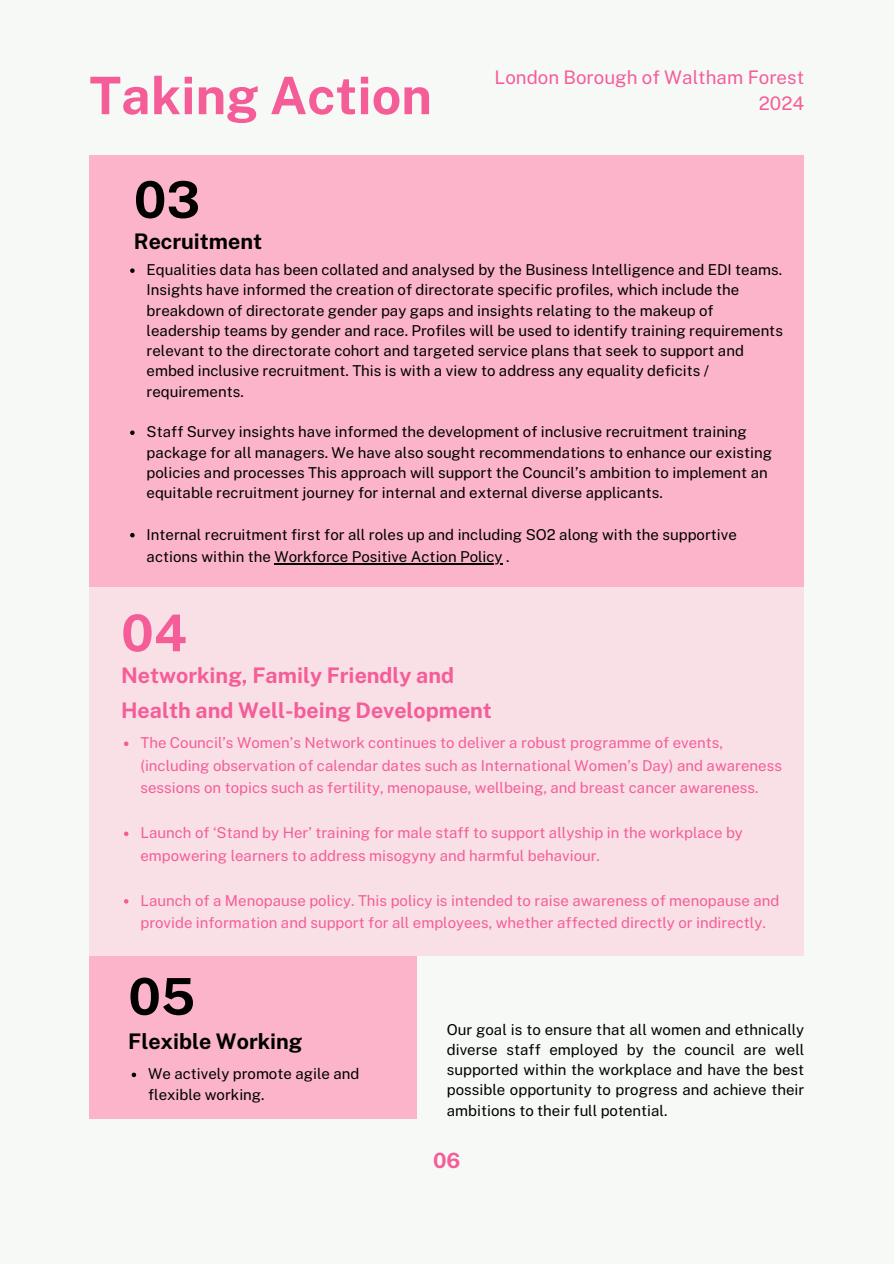
<style>
.page{position:relative;width:894px;height:1264px;background:#fff}
.page>*{position:absolute;margin:0;border:0;box-sizing:border-box;transform-origin:0 0}
.t1{font:700 51.75px "Public Sans";color:#f55d98}
.t2{font:700 50.7px "Public Sans";color:#000}
.t3{font:700 50.7px "Public Sans";color:#f55d98}
.t4{font:700 21.45px/35.4px "Public Sans";color:#f55d98}
.t5{font:700 21.45px "Public Sans";color:#000}
.t6{font:700 21px "Public Sans";color:#f55d98}
.t7{font:18.75px/25.8px "Public Sans";color:#f55d98;text-align:right}
.t8{font:15px/20.2px "Public Sans";color:#000}
.t9{font:15px/22.5px "Public Sans";color:#f55d98}
</style>
<div class="page">
<div style="left:0;top:0;width:893px;height:1263px;background:#f7f9f7"></div>
<div style="left:89px;top:156px;width:715px;height:431px;background:#fbb4c9"></div>
<svg style="left:130px;top:268px;width:5px;height:5px"></svg>
<svg style="left:130px;top:430px;width:5px;height:5px"></svg>
<svg style="left:130px;top:533px;width:5px;height:4px"></svg>
<hr style="left:274px;top:563px;width:228px;height:1px;background:#000">
<div style="left:89px;top:587px;width:715px;height:368px;background:#f8e0e6"></div>
<svg style="left:124px;top:741px;width:4px;height:5px"></svg>
<svg style="left:124px;top:831px;width:4px;height:5px"></svg>
<svg style="left:124px;top:899px;width:4px;height:4px"></svg>
<div style="left:89px;top:956px;width:328px;height:162px;background:#fbb4c9"></div>
<svg style="left:132px;top:1072px;width:4px;height:5px"></svg>
<h1 class="t1" style="left:89px;top:65px;width:344px">Taking Action</h1>
<p class="t7" style="left:494px;top:64px;width:311px">London Borough of Waltham Forest<br>2024</p>
<h2 class="t2" style="left:134px;top:170px;width:68px">03</h2>
<h3 class="t5" style="left:134px;top:229px;width:130px">Recruitment</h3>
<p class="t8" style="left:147px;top:259px;width:637px">Equalities data has been collated and analysed by the Business Intelligence and EDI teams.<br>Insights have informed the creation of directorate specific profiles, which include the breakdown of directorate gender pay gaps and insights relating to the makeup of leadership teams by gender and race. Profiles will be used to identify training requirements relevant to the directorate cohort and targeted service plans that seek to support and embed inclusive recruitment. This is with a view to address any equality deficits / requirements.</p>
<p class="t8" style="left:147px;top:421px;width:627px">Staff Survey insights have informed the development of inclusive recruitment training package for all managers. We have also sought recommendations to enhance our existing policies and processes This approach will support the Council’s ambition to implement an equitable recruitment journey for internal and external diverse applicants.</p>
<p class="t8" style="left:147px;top:523px;width:591px;line-height:22.5px">Internal recruitment first for all roles up and including SO2 along with the supportive actions within the Workforce Positive Action Policy .</p>
<h2 class="t3" style="left:121px;top:603px;width:67px">04</h2>
<h3 class="t4" style="left:121px;top:657px;width:372px">Networking, Family Friendly and<br>Health and Well-being Development</h3>
<p class="t9" style="left:140px;top:731px;width:643px">The Council’s Women’s Network continues to deliver a robust programme of events, (including observation of calendar dates such as International Women’s Day) and awareness sessions on topics such as fertility, menopause, wellbeing, and breast cancer awareness.</p>
<p class="t9" style="left:140px;top:821px;width:603px">Launch of ‘Stand by Her’ training for male staff to support allyship in the workplace by empowering learners to address misogyny and harmful behaviour.</p>
<p class="t9" style="left:140px;top:889px;width:640px">Launch of a Menopause policy. This policy is intended to raise awareness of menopause and provide information and support for all employees, whether affected directly or indirectly.</p>
<h2 class="t2" style="left:128px;top:966px;width:68px">05</h2>
<h3 class="t5" style="left:128px;top:1028px;width:176px">Flexible Working</h3>
<p class="t8" style="left:148px;top:1063px;width:213px">We actively promote agile and flexible working.</p>
<p class="t8" style="left:446px;top:1018px;width:359px;text-align:justify">Our goal is to ensure that all women and ethnically diverse staff employed by the council are well supported within the workplace and have the best possible opportunity to progress and achieve their ambitions to their full potential.</p>
<h3 class="t6" style="left:433px;top:1148px;width:29px">06</h3>
</div>
